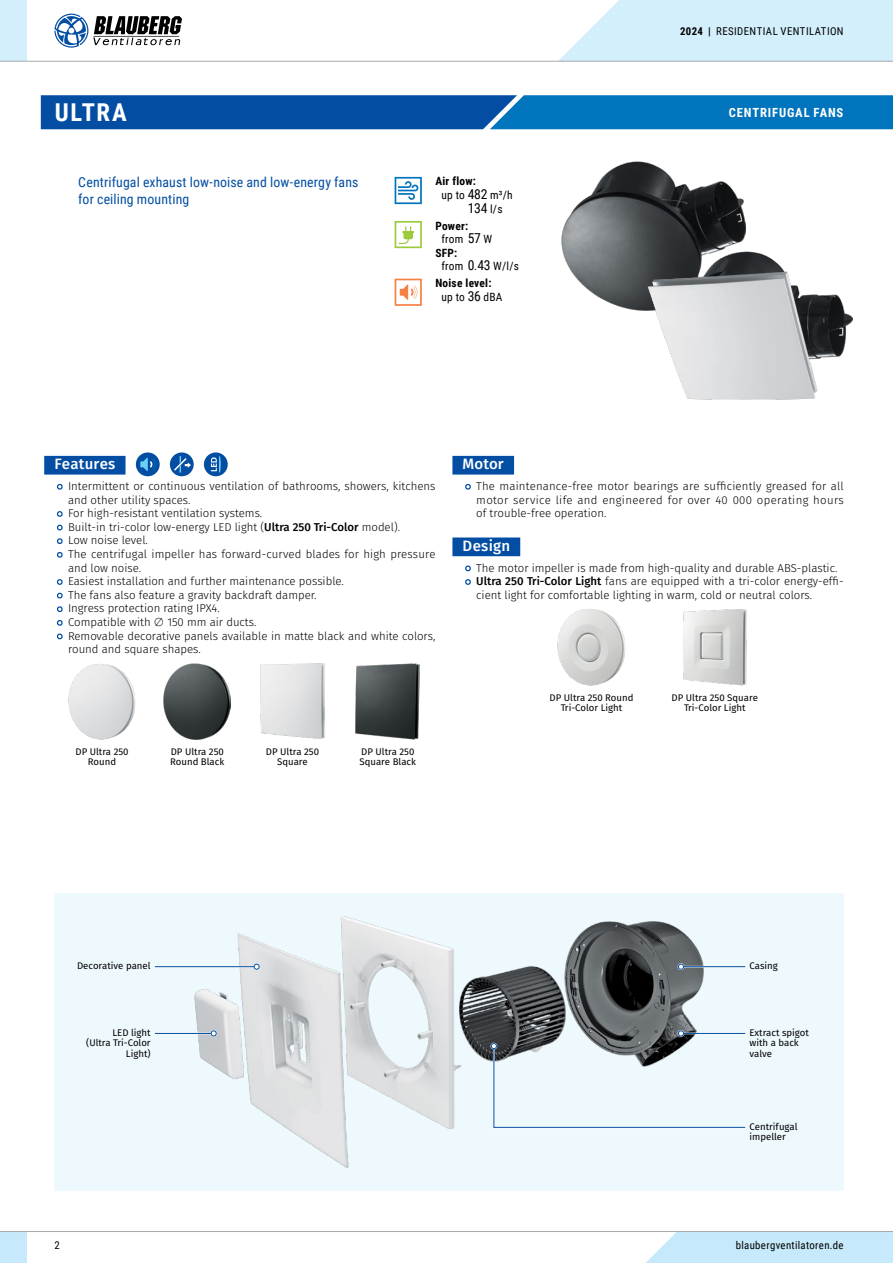
<style>
.page{position:relative;width:893px;height:1263px;background:#fff}
.page>*{position:absolute;margin:0;border:0;box-sizing:border-box;transform-origin:0 0}
.t1{font:700 24.6px "Roboto Condensed";letter-spacing:.06em;color:#fff}
.t2{font:500 15px "Fira Sans";letter-spacing:.015em;color:#fff}
.t3{font:13.8px/17px "Roboto Condensed";letter-spacing:.01em;color:#034ea2}
.t4{font:13.65px "Roboto Condensed";color:#000}
.t5{font:700 12.6px "Roboto Condensed";letter-spacing:.065em;color:#fff}
.t6{font:300 11.4px/13.6px "Fira Sans";color:#000}
.t7{font:700 11.4px/13.6px "Roboto Condensed";letter-spacing:.02em;color:#000}
.t8{font:11.4px "Roboto Condensed";letter-spacing:.02em;color:#000}
.t9{font:10.8px "Roboto Condensed";letter-spacing:.035em;color:#000}
.t10{font:9.6px/10.2px "Fira Sans";color:#000;text-align:center}
.s1{font-weight:700}
.s2{font-weight:400}
.s3{font-weight:400;font-size:13.65px}
.s4{font-size:11.4px}
.s5{font-size:13.65px}
.s6{font-weight:500}
</style>
<div class="page">
<svg style="left:41px;top:95px;width:852px;height:34px;background:#0561af"></svg>
<svg style="left:395px;top:177px;width:27px;height:27px"></svg>
<svg style="left:395px;top:221px;width:27px;height:27px"></svg>
<svg style="left:395px;top:279px;width:27px;height:27px"></svg>
<div style="left:44px;top:456px;width:82px;height:19px;background:#034ea2"></div>
<svg style="left:56px;top:483px;width:7px;height:7px"></svg>
<svg style="left:57px;top:511px;width:6px;height:6px"></svg>
<svg style="left:56px;top:524px;width:7px;height:7px"></svg>
<svg style="left:56px;top:538px;width:7px;height:6px"></svg>
<svg style="left:56px;top:551px;width:7px;height:7px"></svg>
<svg style="left:57px;top:579px;width:6px;height:6px"></svg>
<svg style="left:56px;top:592px;width:7px;height:7px"></svg>
<svg style="left:56px;top:606px;width:7px;height:7px"></svg>
<svg style="left:56px;top:620px;width:7px;height:6px"></svg>
<svg style="left:56px;top:633px;width:7px;height:7px"></svg>
<img style="left:68px;top:664px;width:68px;height:76px">
<img style="left:164px;top:663px;width:67px;height:77px">
<img style="left:260px;top:663px;width:65px;height:76px">
<img style="left:356px;top:663px;width:64px;height:77px">
<div style="left:204px;top:452px;width:24px;height:24px;background:#034ea2;border-radius:50%"></div>
<svg style="left:211px;top:456px;width:10px;height:16px"></svg>
<div style="left:136px;top:452px;width:24px;height:24px;background:#034ea2;border-radius:50%"></div>
<svg style="left:140px;top:457px;width:16px;height:14px"></svg>
<div style="left:170px;top:452px;width:24px;height:24px;background:#034ea2;border-radius:50%"></div>
<svg style="left:174px;top:456px;width:17px;height:16px"></svg>
<div style="left:452px;top:456px;width:62px;height:19px;background:#034ea2"></div>
<div style="left:452px;top:537px;width:68px;height:19px;background:#034ea2"></div>
<svg style="left:465px;top:483px;width:6px;height:7px"></svg>
<svg style="left:465px;top:565px;width:6px;height:7px"></svg>
<svg style="left:465px;top:579px;width:6px;height:6px"></svg>
<img style="left:558px;top:609px;width:67px;height:76px">
<img style="left:683px;top:609px;width:64px;height:76px">
<div style="left:54px;top:893px;width:790px;height:298px;background:#eef9fe"></div>
<img style="left:193px;top:916px;width:513px;height:252px">
<hr style="left:155px;top:1032px;width:59px;height:2px;background:#fff">
<div style="left:210px;top:1030px;width:7px;height:7px;border:2px solid #fff;border-radius:50%"></div>
<hr style="left:155px;top:1033px;width:59px;height:1px;background:#034ea2">
<svg style="left:211px;top:1030px;width:6px;height:6px"></svg>
<div style="left:253px;top:963px;width:7px;height:7px;border:2px solid #fff;border-radius:50%"></div>
<hr style="left:155px;top:966px;width:102px;height:1px;background:#034ea2">
<svg style="left:254px;top:964px;width:6px;height:6px"></svg>
<div style="left:678px;top:963px;width:6px;height:7px;border:2px solid #fff;border-radius:50%"></div>
<hr style="left:681px;top:966px;width:64px;height:1px;background:#034ea2">
<svg style="left:678px;top:964px;width:6px;height:6px"></svg>
<hr style="left:681px;top:1032px;width:64px;height:2px;background:#fff">
<div style="left:678px;top:1030px;width:6px;height:7px;border:2px solid #fff;border-radius:50%"></div>
<hr style="left:681px;top:1033px;width:64px;height:1px;background:#034ea2">
<svg style="left:678px;top:1030px;width:6px;height:6px"></svg>
<div style="left:490px;top:1043px;width:7px;height:6px;border:2px solid #fff;border-radius:50%"></div>
<svg style="left:491px;top:1043px;width:255px;height:86px"></svg>
<img style="left:561px;top:162px;width:185px;height:148px">
<img style="left:648px;top:251px;width:204px;height:149px">
<div style="left:646px;top:1232px;width:247px;height:31px;background:#c6eafb"></div>
<div style="left:0;top:1231px;width:27px;height:32px;background:#c6eafb"></div>
<hr style="left:0;top:1231px;width:893px;height:1px;background:#a7a9ac">
<div style="left:0;top:0;width:27px;height:61px;background:#d3effc"></div>
<hr style="left:0;top:61px;width:893px;height:1px;background:#a7a9ac">
<svg style="left:558px;top:0;width:335px;height:62px;background:#d6effa"></svg>
<svg style="left:54px;top:14px;width:128px;height:34px"></svg>
<p class="t9" style="left:680px;top:23px;width:165px"><span class="s1">2024 |</span> RESIDENTIAL VENTILATION</p>
<h1 class="t1" style="left:55px;top:95px;width:74px">ULTRA</h1>
<p class="t5" style="left:729px;top:104px;width:116px">CENTRIFUGAL FANS</p>
<p class="t3" style="left:78px;top:173px;width:282px">Centrifugal exhaust low-noise and low-energy fans for ceiling mounting</p>
<p class="t7" style="left:441px;top:174px;width:73px;text-indent:-6px">Air flow:<br><span class="s2">up to</span> <span class="s3">482</span> <span class="s2">m³/h</span></p>
<p class="t4" style="left:468px;top:198px;width:36px">134 <span class="s4">l/s</span></p>
<p class="t7" style="left:435px;top:218px;width:34px">Power:</p>
<p class="t8" style="left:441px;top:231px;width:52px">from <span class="s5">57</span> W</p>
<p class="t7" style="left:435px;top:245px;width:23px">SFP:</p>
<p class="t8" style="left:441px;top:258px;width:79px">from <span class="s5">0</span>.<span class="s5">43</span> W/l/s</p>
<p class="t7" style="left:441px;top:276px;width:63px;text-indent:-6px">Noise level: <span class="s2">up to</span> <span class="s3">36</span> <span class="s2">dBA</span></p>
<h2 class="t2" style="left:54px;top:454px;width:63px">Features</h2>
<p class="t6" style="left:68px;top:480px;width:369px">Intermittent or continuous ventilation of bathrooms, showers, kitchens and other utility spaces.<br>For high-resistant ventilation systems.<br>Built-in tri-color low-energy LED light (<span class="s6">Ultra 250 Tri-Color</span> model).<br>Low noise level.<br>The centrifugal impeller has forward-curved blades for high pressure and low noise.<br>Easiest installation and further maintenance possible.<br>The fans also feature a gravity backdraft damper.<br>Ingress protection rating IPX4.<br>Compatible with ∅ 150 mm air ducts.<br>Removable decorative panels available in matte black and white colors, round and square shapes.</p>
<p class="t10" style="left:75px;top:747px;width:55px">DP Ultra 250<br>Round</p>
<p class="t10" style="left:170px;top:747px;width:56px;text-align:left">DP Ultra 250<br>Round Black</p>
<p class="t10" style="left:266px;top:747px;width:55px">DP Ultra 250<br>Square</p>
<p class="t10" style="left:360px;top:747px;width:58px;text-align:left">DP Ultra 250<br>Square Black</p>
<h2 class="t2" style="left:463px;top:454px;width:43px">Motor</h2>
<p class="t6" style="left:476px;top:480px;width:369px;text-align:justify">The maintenance-free motor bearings are sufficiently greased for all motor service life and engineered for over 40 000 operating hours of trouble-free operation.</p>
<h2 class="t2" style="left:463px;top:535px;width:49px">Design</h2>
<p class="t6" style="left:476px;top:562px;width:369px">The motor impeller is made from high-quality and durable ABS-plastic.<br><span class="s6">Ultra 250 Tri-Color Light</span> fans are equipped with a tri-color energy-effi&shy;cient light for comfortable lighting in warm, cold or neutral colors.</p>
<p class="t10" style="left:550px;top:693px;width:85px">DP Ultra 250 Round<br>Tri‑Color Light</p>
<p class="t10" style="left:672px;top:693px;width:88px">DP Ultra 250 Square<br>Tri‑Color Light</p>
<p class="t10" style="left:77px;top:962px;width:75px">Decorative panel</p>
<p class="t10" style="left:749px;top:962px;width:30px">Casing</p>
<p class="t10" style="left:86px;top:1028px;width:66px;text-align:right">LED light (Ultra Tri-Color<br>Light)</p>
<p class="t10" style="left:749px;top:1028px;width:61px;text-align:left">Extract spigot with a back valve</p>
<p class="t10" style="left:749px;top:1122px;width:50px;text-align:left">Centrifugal impeller</p>
<p class="t9" style="left:54px;top:1238px;width:7px">2</p>
<p class="t9" style="left:736px;top:1238px;width:109px">blaubergventilatoren.de</p>
</div>
